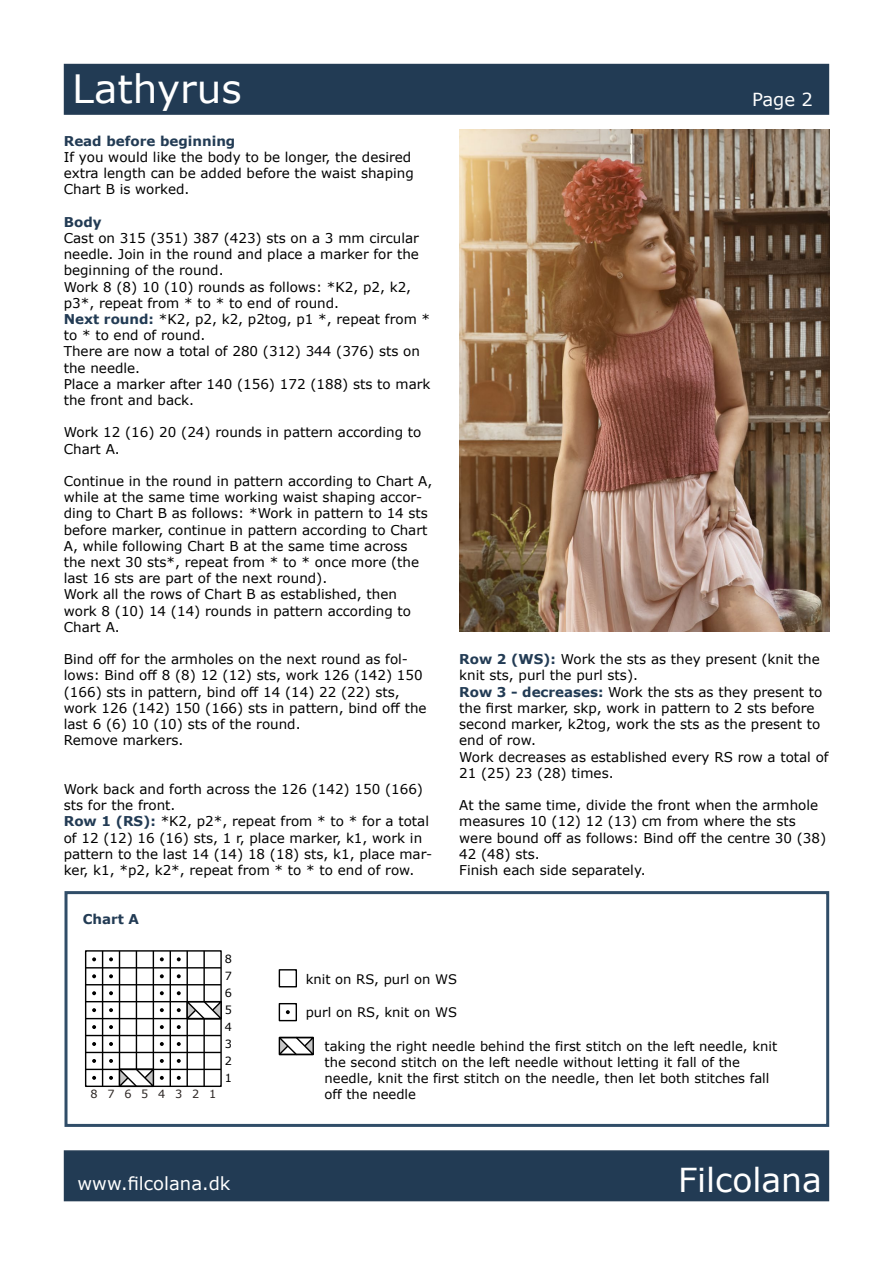
<style>
.page{position:relative;width:893px;height:1263px;background:#fff}
.page>*{position:absolute;margin:0;border:0;box-sizing:border-box;transform-origin:0 0}
.t1{font:39px "Verdana";color:#fff}
.t2{font:33px "Verdana";color:#fff}
.t3{font:18px "Verdana";color:#fff}
.t4{font:13.5px/16.2px "Verdana";color:#000}
.t5{font:700 13.5px "Verdana";color:#223b54}
.t6{font:13.2px/15.8px "Verdana";color:#000}
.t7{font:11.25px "Verdana";color:#2b2523}
.t8{font:11.25px/17px "Verdana";color:#000;text-align:justify}
.s1{font-weight:700;color:#223b54}
</style>
<div class="page">
<div style="left:64px;top:64px;width:765px;height:51px;background:#223b54;border:2px solid #243c54"></div>
<div style="left:64px;top:1150px;width:765px;height:51px;background:#223b54;border:2px solid #243c54"></div>
<div style="left:65px;top:891px;width:764px;height:236px;border:3px solid #304d68"></div>
<div style="left:279px;top:1003px;width:18px;height:18px;border:1px solid #000"></div>
<svg style="left:286px;top:1010px;width:4px;height:4px"></svg>
<div style="left:279px;top:969px;width:18px;height:18px;border:1px solid #000"></div>
<svg style="left:177px;top:1076px;width:4px;height:4px"></svg>
<svg style="left:177px;top:1059px;width:4px;height:4px"></svg>
<svg style="left:177px;top:1042px;width:4px;height:4px"></svg>
<svg style="left:160px;top:1025px;width:4px;height:4px"></svg>
<svg style="left:160px;top:1008px;width:4px;height:4px"></svg>
<svg style="left:160px;top:991px;width:4px;height:4px"></svg>
<svg style="left:177px;top:974px;width:4px;height:4px"></svg>
<svg style="left:177px;top:957px;width:4px;height:4px"></svg>
<svg style="left:160px;top:974px;width:4px;height:4px"></svg>
<svg style="left:160px;top:957px;width:4px;height:4px"></svg>
<svg style="left:160px;top:1042px;width:4px;height:4px"></svg>
<svg style="left:109px;top:1025px;width:4px;height:4px"></svg>
<svg style="left:109px;top:1008px;width:4px;height:4px"></svg>
<svg style="left:109px;top:991px;width:4px;height:4px"></svg>
<svg style="left:109px;top:1042px;width:4px;height:4px"></svg>
<svg style="left:92px;top:1025px;width:4px;height:4px"></svg>
<svg style="left:92px;top:1008px;width:4px;height:4px"></svg>
<svg style="left:92px;top:991px;width:4px;height:4px"></svg>
<svg style="left:109px;top:974px;width:4px;height:4px"></svg>
<svg style="left:109px;top:957px;width:4px;height:4px"></svg>
<svg style="left:92px;top:974px;width:4px;height:4px"></svg>
<svg style="left:92px;top:957px;width:4px;height:4px"></svg>
<svg style="left:92px;top:1076px;width:4px;height:4px"></svg>
<svg style="left:92px;top:1059px;width:4px;height:4px"></svg>
<svg style="left:92px;top:1042px;width:4px;height:4px"></svg>
<div style="left:85px;top:950px;width:137px;height:137px;border:1px solid #000"></div>
<hr style="left:102px;top:951px;width:1px;height:135px;background:#000">
<hr style="left:86px;top:1001px;width:135px;height:1px;background:#000">
<hr style="left:86px;top:1018px;width:135px;height:1px;background:#000">
<hr style="left:86px;top:967px;width:135px;height:1px;background:#000">
<hr style="left:86px;top:984px;width:135px;height:1px;background:#000">
<hr style="left:86px;top:1035px;width:135px;height:1px;background:#000">
<hr style="left:86px;top:1069px;width:135px;height:1px;background:#000">
<hr style="left:86px;top:1052px;width:135px;height:1px;background:#000">
<hr style="left:119px;top:951px;width:1px;height:135px;background:#000">
<hr style="left:136px;top:951px;width:1px;height:135px;background:#000">
<hr style="left:170px;top:951px;width:1px;height:135px;background:#000">
<hr style="left:153px;top:951px;width:1px;height:135px;background:#000">
<hr style="left:187px;top:951px;width:1px;height:135px;background:#000">
<hr style="left:203px;top:951px;width:2px;height:135px;background:#000">
<svg style="left:109px;top:1059px;width:55px;height:29px"></svg>
<div style="left:119px;top:1069px;width:35px;height:18px;border:1px solid #000"></div>
<svg style="left:278px;top:1036px;width:36px;height:20px"></svg>
<div style="left:279px;top:1037px;width:35px;height:18px;border:1px solid #000"></div>
<svg style="left:177px;top:991px;width:45px;height:38px"></svg>
<div style="left:187px;top:1001px;width:35px;height:18px;border:1px solid #000"></div>
<img style="left:459px;top:130px;width:370px;height:502px">
<h1 class="t1" style="left:72px;top:62px;width:171px">Lathyrus</h1>
<p class="t5" style="left:64px;top:131px;width:173px">Read before beginning</p>
<p class="t4" style="left:64px;top:149px;width:351px">If you would like the body to be longer, the desired extra length can be added before the waist shaping<br>Chart B is worked.</p>
<p class="t5" style="left:64px;top:212px;width:39px">Body</p>
<p class="t4" style="left:64px;top:230px;width:368px">Cast on 315 (351) 387 (423) sts on a 3 mm circular needle. Join in the round and place a marker for the beginning of the round.<br>Work 8 (8) 10 (10) rounds as follows: *K2, p2, k2, p3*, repeat from * to * to end of round.<br><span class="s1">Next round:</span> *K2, p2, k2, p2tog, p1 *, repeat from * to * to end of round.<br>There are now a total of 280 (312) 344 (376) sts on the needle.<br>Place a marker after 140 (156) 172 (188) sts to mark the front and back.</p>
<p class="t4" style="left:64px;top:424px;width:359px">Work 12 (16) 20 (24) rounds in pattern according to<br>Chart A.</p>
<p class="t4" style="left:64px;top:473px;width:370px">Continue in the round in pattern according to Chart A, while at the same time working waist shaping accor&shy;ding to Chart B as follows: *Work in pattern to 14 sts before marker, continue in pattern according to Chart A, while following Chart B at the same time across the next 30 sts*, repeat from * to * once more (the last 16 sts are part of the next round).<br>Work all the rows of Chart B as established, then work 8 (10) 14 (14) rounds in pattern according to Chart A.</p>
<p class="t4" style="left:64px;top:651px;width:364px">Bind off for the armholes on the next round as fol&shy;lows: Bind off 8 (8) 12 (12) sts, work 126 (142) 150 (166) sts in pattern, bind off 14 (14) 22 (22) sts, work 126 (142) 150 (166) sts in pattern, bind off the last 6 (6) 10 (10) sts of the round.<br>Remove markers.</p>
<p class="t4" style="left:64px;top:781px;width:370px">Work back and forth across the 126 (142) 150 (166) sts for the front.<br><span class="s1">Row 1 (RS):</span> *K2, p2*, repeat from * to * for a total of 12 (12) 16 (16) sts, 1 r, place marker, k1, work in pattern to the last 14 (14) 18 (18) sts, k1, place mar&shy;ker, k1, *p2, k2*, repeat from * to * to end of row.</p>
<p class="t5" style="left:83px;top:909px;width:58px">Chart A</p>
<h3 class="t3" style="left:752px;top:87px;width:62px">Page 2</h3>
<p class="t4" style="left:459px;top:651px;width:371px"><span class="s1">Row 2 (WS):</span> Work the sts as they present (knit the knit sts, purl the purl sts).<br><span class="s1">Row 3 - decreases:</span> Work the sts as they present to the first marker, skp, work in pattern to 2 sts before second marker, k2tog, work the sts as the present to end of row.<br>Work decreases as established every RS row a total of 21 (25) 23 (28) times.</p>
<p class="t4" style="left:459px;top:797px;width:368px">At the same time, divide the front when the armhole measures 10 (12) 12 (13) cm from where the sts were bound off as follows: Bind off the centre 30 (38)<br>42 (48) sts.<br>Finish each side separately.</p>
<p class="t8" style="left:225px;top:950px;width:9px">8<br>7<br>6<br>5<br>4<br>3<br>2<br>1</p>
<p class="t6" style="left:306px;top:971px;width:153px">knit on RS, purl on WS</p>
<p class="t6" style="left:306px;top:1005px;width:153px">purl on RS, knit on WS</p>
<p class="t6" style="left:325px;top:1038px;width:454px">taking the right needle behind the first stitch on the left needle, knit the second stitch on the left needle without letting it fall of the needle, knit the first stitch on the needle, then let both stitches fall</p>
<p class="t7" style="left:90px;top:1086px;width:127px">8 7 6 5 4 321</p>
<p class="t6" style="left:325px;top:1086px;width:93px">off the needle</p>
<h3 class="t3" style="left:78px;top:1171px;width:154px">www.filcolana.dk</h3>
<h2 class="t2" style="left:678px;top:1157px;width:145px">Filcolana</h2>
</div>
